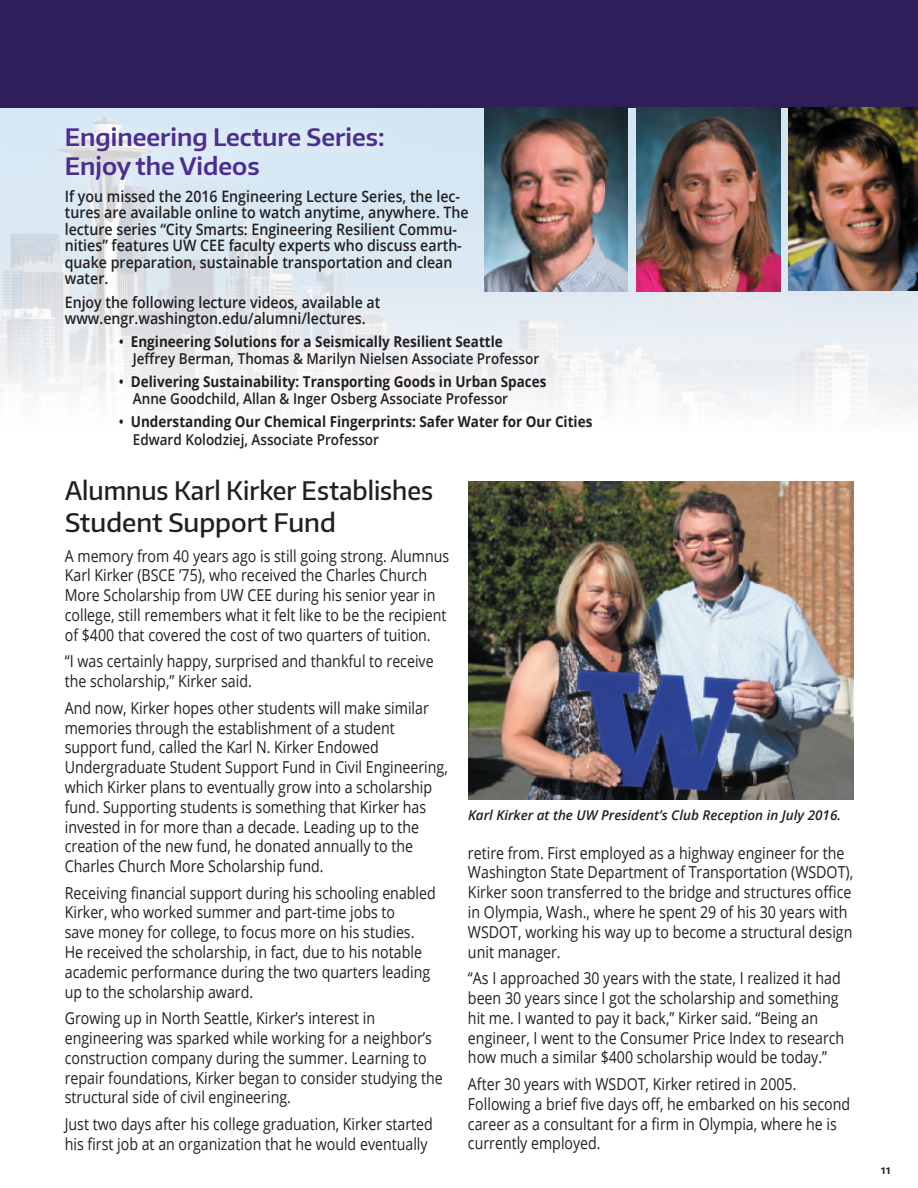
<style>
.page{position:relative;width:918px;height:1188px;background:#fff}
.page>*{position:absolute;margin:0;border:0;box-sizing:border-box;transform-origin:0 0}
.t1{font:500 25.5px/31.5px "Encode Sans Normal";color:#231f20;scale:.96 1}
.t2{font:600 24px/28.8px "Encode Sans Normal";color:#4c2e92}
.t3{font:16.5px/19.8px "Open Sans";color:#231f20;scale:.86 1}
.t4{font:600 15.75px/16.5px "Open Sans";color:#231f20;scale:.9 1}
.t5{font:700 15px/16.5px "Open Sans";color:#231f20;scale:.9 1}
.t6{font:600 15px/16.5px "Open Sans";color:#231f20;scale:.9 1}
.t7{font:italic 600 13.5px "Open Sans";color:#231f20}
.t8{font:700 9px "Encode Sans Normal";color:#231f20}
.s1{font-weight:700}
.s2{font-weight:600}
</style>
<div class="page">
<div style="left:0;top:0;width:918px;height:108px;background:#2e1e5a"></div>
<img style="left:468px;top:482px;width:385px;height:318px">
<img style="left:0;top:108px;width:1px;height:284px">
<img style="left:1px;top:108px;width:917px;height:303px">
<img style="left:484px;top:108px;width:144px;height:183px">
<img style="left:637px;top:108px;width:143px;height:183px">
<img style="left:788px;top:107px;width:130px;height:184px">
<div style="left:48px;top:111px;width:353px;height:86px;background:#fff;opacity:.75"></div>
<h2 class="t2" style="left:65px;top:122px;width:321px">Engineering Lecture Series:<br>Enjoy the Videos</h2>
<p class="t4" style="left:65px;top:188px;width:450px">If you missed the 2016 Engineering Lecture Series, the lec&shy;tures are available online to watch anytime, anywhere. The lecture series “City Smarts: Engineering Resilient Commu&shy;nities” features UW CEE faculty experts who discuss earth&shy;quake preparation, sustainable transportation and clean water.</p>
<p class="t4" style="left:65px;top:293px;width:352px">Enjoy the following lecture videos, available at www.engr.washington.edu/alumni/lectures.</p>
<p class="t6" style="left:133px;top:333px;width:453px;text-indent:-14px">• <span class="s1">Engineering Solutions for a Seismically Resilient Seattle<br></span>Jeffrey Berman, Thomas &amp; Marilyn Nielsen Associate Professor</p>
<p class="t5" style="left:133px;top:373px;width:461px;text-indent:-14px"><span class="s2">•</span> Delivering Sustainability: Transporting Goods in Urban Spaces<br><span class="s2">Anne Goodchild, Allan &amp; Inger Osberg Associate Professor</span></p>
<p class="t5" style="left:133px;top:412px;width:512px;line-height:18px;text-indent:-14px"><span class="s2">•</span> Understanding Our Chemical Fingerprints: Safer Water for Our Cities<br><span class="s2">Edward Kolodziej, Associate Professor</span></p>
<h1 class="t1" style="left:65px;top:474px;width:385px">Alumnus Karl Kirker Establishes<br>Student Support Fund</h1>
<p class="t3" style="left:65px;top:545px;width:449px">A memory from 40 years ago is still going strong. Alumnus Karl Kirker (BSCE ’75), who received the Charles Church More Scholarship from UW CEE during his senior year in college, still remembers what it felt like to be the recipient of $400 that covered the cost of two quarters of tuition.</p>
<p class="t3" style="left:65px;top:651px;width:430px">“I was certainly happy, surprised and thankful to receive the scholarship,” Kirker said.</p>
<p class="t3" style="left:65px;top:697px;width:447px">And now, Kirker hopes other students will make similar memories through the establishment of a student support fund, called the Karl N. Kirker Endowed Undergraduate Student Support Fund in Civil Engineering, which Kirker plans to eventually grow into a scholarship fund. Supporting students is something that Kirker has invested in for more than a decade. Leading up to the creation of the new fund, he donated annually to the Charles Church More Scholarship fund.</p>
<p class="t3" style="left:65px;top:882px;width:433px">Receiving financial support during his schooling enabled Kirker, who worked summer and part-time jobs to<br>save money for college, to focus more on his studies.<br>He received the scholarship, in fact, due to his notable academic performance during the two quarters leading up to the scholarship award.</p>
<p class="t3" style="left:65px;top:1008px;width:441px">Growing up in North Seattle, Kirker’s interest in engineering was sparked while working for a neighbor’s construction company during the summer. Learning to repair foundations, Kirker began to consider studying the structural side of civil engineering.</p>
<p class="t3" style="left:65px;top:1114px;width:430px">Just two days after his college graduation, Kirker started his first job at an organization that he would eventually</p>
<p class="t7" style="left:468px;top:806px;width:375px">Karl Kirker at the UW President’s Club Reception in July 2016.</p>
<p class="t3" style="left:468px;top:842px;width:449px">retire from. First employed as a highway engineer for the Washington State Department of Transportation (WSDOT), Kirker soon transferred to the bridge and structures office in Olympia, Wash., where he spent 29 of his 30 years with WSDOT, working his way up to become a structural design unit manager.</p>
<p class="t3" style="left:468px;top:968px;width:439px">“As I approached 30 years with the state, I realized it had been 30 years since I got the scholarship and something hit me. I wanted to pay it back,” Kirker said. “Being an engineer, I went to the Consumer Price Index to research how much a similar $400 scholarship would be today.”</p>
<p class="t3" style="left:468px;top:1074px;width:446px">After 30 years with WSDOT, Kirker retired in 2005.<br>Following a brief five days off, he embarked on his second career as a consultant for a firm in Olympia, where he is currently employed.</p>
<p class="t8" style="left:881px;top:1164px;width:11px">11</p>
</div>
